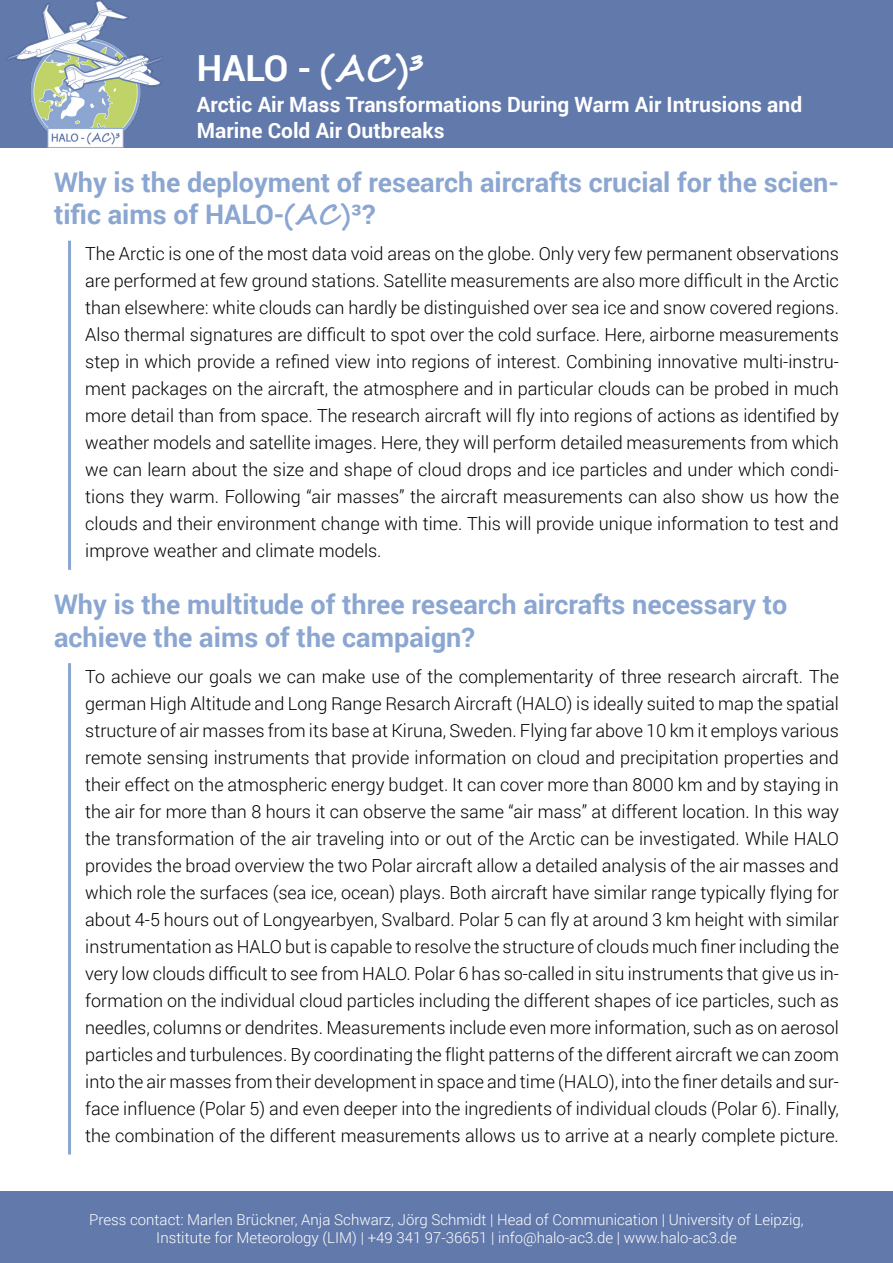
<style>
.page{position:relative;width:893px;height:1263px;background:#fff}
.page>*{position:absolute;margin:0;border:0;box-sizing:border-box;transform-origin:0 0}
.t1{font:700 36px "Roboto";color:#fff}
.t2{font:700 27px/32.4px "Roboto";color:#8ba6d1}
.t3{font:700 21px/25.2px "Roboto";color:#fff}
.t4{font:300 18px/27px "Roboto";color:#000;text-align:justify}
.t5{font:300 15px "Roboto";color:#fff}
.s1{font-family:"Segoe Script"}
</style>
<div class="page">
<div style="left:0;top:0;width:893px;height:147px;background:#6279ab"></div>
<img style="left:7px;top:0;width:155px;height:148px">
<div style="left:0;top:1192px;width:893px;height:71px;background:#6279ab"></div>
<hr style="left:68px;top:241px;width:3px;height:329px;background:#8ba6d1">
<hr style="left:68px;top:663px;width:3px;height:491px;background:#8ba6d1">
<p class="t1" style="left:197px;top:43px;width:228px">HALO - <span class="s1">(AC)³</span></p>
<p class="t3" style="left:197px;top:91px;width:607px">Arctic Air Mass Transformations During Warm Air Intrusions and<br>Marine Cold Air Outbreaks</p>
<p class="t2" style="left:54px;top:165px;width:786px">Why is the deployment of research aircrafts crucial for the scien&shy;tific aims of HALO-<span class="s1">(AC)</span>³?</p>
<p class="t4" style="left:85px;top:240px;width:755px">The Arctic is one of the most data void areas on the globe. Only very few permanent observations are performed at few ground stations. Satellite measurements are also more difficult in the Arctic than elsewhere: white clouds can hardly be distinguished over sea ice and snow covered regions.<br>Also thermal signatures are difficult to spot over the cold surface. Here, airborne measurements step in which provide a refined view into regions of interest. Combining innovative multi-instru&shy;ment packages on the aircraft, the atmosphere and in particular clouds can be probed in much more detail than from space. The research aircraft will fly into regions of actions as identified by weather models and satellite images. Here, they will perform detailed measurements from which we can learn about the size and shape of cloud drops and ice particles and under which condi&shy;tions they warm. Following “air masses” the aircraft measurements can also show us how the clouds and their environment change with time. This will provide unique information to test and improve weather and climate models.</p>
<p class="t2" style="left:54px;top:587px;width:735px">Why is the multitude of three research aircrafts necessary to achieve the aims of the campaign?</p>
<p class="t4" style="left:85px;top:662px;width:755px">To achieve our goals we can make use of the complementarity of three research aircraft. The german High Altitude and Long Range Resarch Aircraft (HALO) is ideally suited to map the spatial structure of air masses from its base at Kiruna, Sweden. Flying far above 10 km it employs various remote sensing instruments that provide information on cloud and precipitation properties and their effect on the atmospheric energy budget. It can cover more than 8000 km and by staying in the air for more than 8 hours it can observe the same “air mass” at different location. In this way the transformation of the air traveling into or out of the Arctic can be investigated. While HALO provides the broad overview the two Polar aircraft allow a detailed analysis of the air masses and which role the surfaces (sea ice, ocean) plays. Both aircraft have similar range typically flying for about 4-5 hours out of Longyearbyen, Svalbard. Polar 5 can fly at around 3 km height with similar instrumentation as HALO but is capable to resolve the structure of clouds much finer including the very low clouds difficult to see from HALO. Polar 6 has so-called in situ instruments that give us in&shy;formation on the individual cloud particles including the different shapes of ice particles, such as needles, columns or dendrites. Measurements include even more information, such as on aerosol particles and turbulences. By coordinating the flight patterns of the different aircraft we can zoom into the air masses from their development in space and time (HALO), into the finer details and sur&shy;face influence (Polar 5) and even deeper into the ingredients of individual clouds (Polar 6). Finally, the combination of the different measurements allows us to arrive at a nearly complete picture.</p>
<p class="t5" style="left:89px;top:1209px;width:716px">Press contact: Marlen Brückner, Anja Schwarz, Jörg Schmidt | Head of Communication | University of Leipzig,</p>
<p class="t5" style="left:156px;top:1227px;width:582px">Institute for Meteorology (LIM) | +49 341 97-36651 | info@halo-ac3.de | www.halo-ac3.de</p>
</div>
